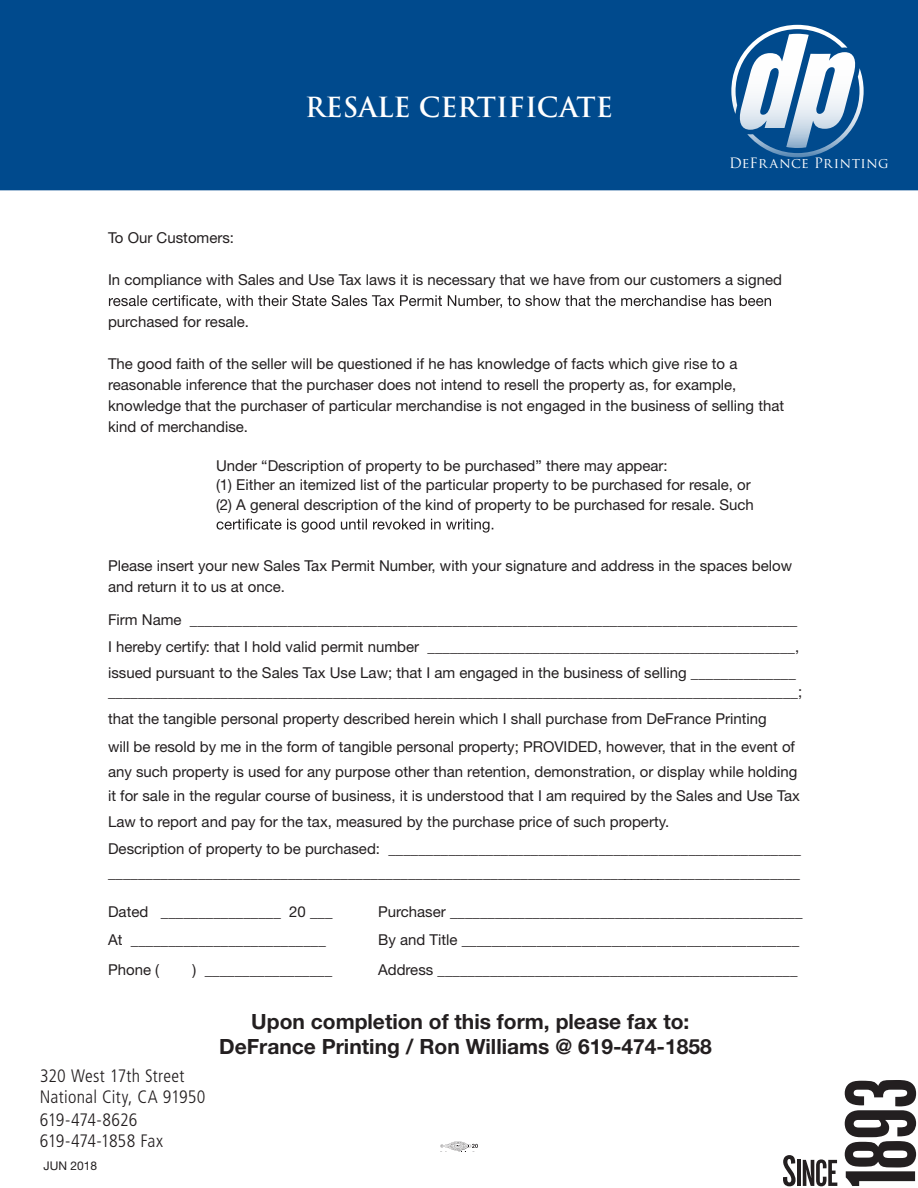
<style>
.page{position:relative;width:918px;height:1188px;background:#fff}
.page>*{position:absolute;margin:0;border:0;box-sizing:border-box;transform-origin:0 0}
.t1{font:700 27px "Trajan Pro";color:#fff}
.t2{font:700 21px/25.2px "Helvetica Neue LT Std";color:#231f20;text-align:center}
.t3{font:300 condensed 18px/21px "Frutiger";letter-spacing:.005em;color:#231f20}
.t4{font:300 condensed 18px/21px "Frutiger";letter-spacing:-.015em;color:#231f20}
.t5{font:15px/21px "Helvetica Neue LT Std";color:#231f20}
.t6{font:13.95px "Trajan Pro";letter-spacing:.02em;color:#fff}
.t7{font:12px "Helvetica Neue LT Std";color:#231f20}
</style>
<div class="page">
<svg style="left:440px;top:1141px;width:38px;height:10px"></svg>
<svg style="left:845px;top:1080px;width:71px;height:106px"></svg>
<svg style="left:783px;top:1155px;width:13px;height:31px"></svg>
<hr style="left:797px;top:1160px;width:4px;height:26px;background:#231f20">
<svg style="left:803px;top:1159px;width:34px;height:27px"></svg>
<div style="left:0;top:0;width:918px;height:189px;background:#004a8d"></div>
<svg style="left:731px;top:24px;width:133px;height:134px"></svg>
<svg style="left:109px;top:295px;width:662px;height:13px"></svg>
<svg style="left:217px;top:519px;width:276px;height:14px"></svg>
<h1 class="t1" style="left:305px;top:91px;width:309px">RESALE CERTIFICATE</h1>
<p class="t6" style="left:729px;top:154px;width:161px">DeFrance Printing</p>
<p class="t5" style="left:108px;top:227px;width:128px">To Our Customers:</p>
<p class="t5" style="left:108px;top:269px;width:675px">In compliance with Sales and Use Tax laws it is necessary that we have from our customers a signed</p>
<p class="t5" style="left:108px;top:311px;width:143px">purchased for resale.</p>
<p class="t5" style="left:108px;top:353px;width:678px">The good faith of the seller will be questioned if he has knowledge of facts which give rise to a reasonable inference that the purchaser does not intend to resell the property as, for example, knowledge that the purchaser of particular merchandise is not engaged in the business of selling that kind of merchandise.</p>
<p class="t5" style="left:216px;top:456px;width:539px;line-height:19.5px">Under “Description of property to be purchased” there may appear:<br>(1) Either an itemized list of the particular property to be purchased for resale, or (2) A general description of the kind of property to be purchased for resale. Such</p>
<p class="t5" style="left:108px;top:555px;width:686px">Please insert your new Sales Tax Permit Number, with your signature and address in the spaces below and return it to us at once.</p>
<p class="t5" style="left:108px;top:606px;width:693px;line-height:27px">Firm Name _________________________________________________________________________________<br>I hereby certify: that I hold valid permit number _________________________________________________,</p>
<p class="t5" style="left:108px;top:663px;width:696px;line-height:19.5px">issued pursuant to the Sales Tax Use Law; that I am engaged in the business of selling ______________ ____________________________________________________________________________________________;</p>
<p class="t5" style="left:108px;top:705px;width:689px;line-height:27px">that the tangible personal property described herein which I shall purchase from DeFrance Printing<br>will be resold by me in the form of tangible personal property; PROVIDED, however, that in the event of</p>
<p class="t5" style="left:108px;top:759px;width:693px;line-height:24px">any such property is used for any purpose other than retention, demonstration, or display while holding it for sale in the regular course of business, it is understood that I am required by the Sales and Use Tax</p>
<p class="t5" style="left:108px;top:807px;width:694px;line-height:27px">Law to report and pay for the tax, measured by the purchase price of such property.<br>Description of property to be purchased: _______________________________________________________</p>
<p class="t5" style="left:108px;top:861px;width:694px">_____________________________________________________________________________________________</p>
<p class="t5" style="left:108px;top:900px;width:226px">Dated ________________ 20 ___</p>
<p class="t5" style="left:378px;top:900px;width:426px">Purchaser _______________________________________________</p>
<p class="t5" style="left:108px;top:929px;width:219px">At __________________________</p>
<p class="t5" style="left:378px;top:929px;width:423px">By and Title _____________________________________________</p>
<p class="t5" style="left:108px;top:959px;width:53px">Phone (</p>
<p class="t5" style="left:193px;top:959px;width:141px">) _________________</p>
<p class="t5" style="left:378px;top:959px;width:421px">Address ________________________________________________</p>
<h2 class="t2" style="left:219px;top:1008px;width:494px">Upon completion of this form, please fax to:<br>DeFrance Printing / Ron Williams @ 619-474-1858</h2>
<p class="t3" style="left:40px;top:1065px;width:167px">320 West 17th Street<br>National City, CA 91950</p>
<p class="t4" style="left:40px;top:1109px;width:125px">619-474-8626<br>619-474-1858 Fax</p>
<p class="t7" style="left:44px;top:1158px;width:55px">JUN 2018</p>
</div>
